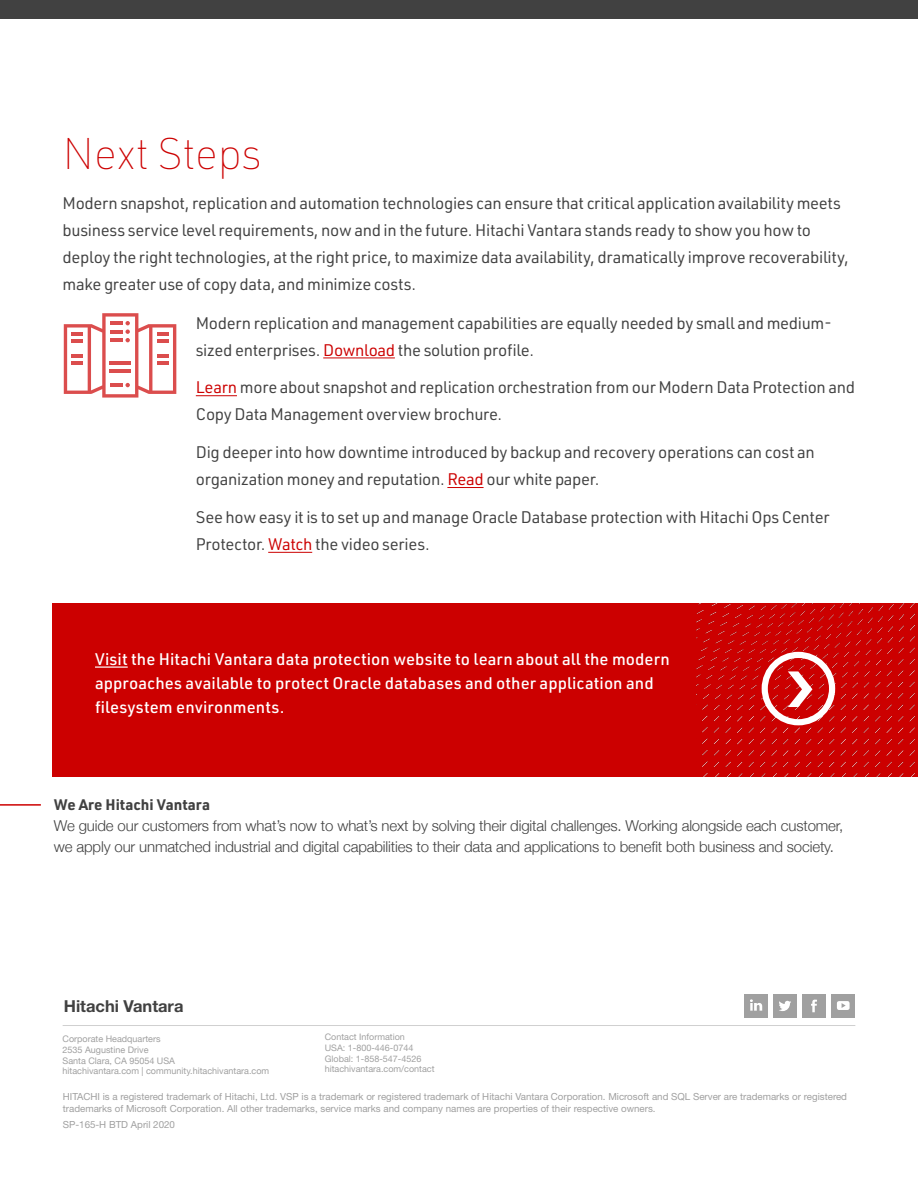
<style>
.page{position:relative;width:918px;height:1188px;background:#fff}
.page>*{position:absolute;margin:0;border:0;box-sizing:border-box;transform-origin:0 0}
.Red_Section_Header{font:100 43.5px "URWDIN";letter-spacing:-.01em;color:#c00}
.NextSteps_Intro{font:16.5px/27px "URWDIN";letter-spacing:-.02em;color:#414141}
.CTA{font:500 16.5px/24px "URWDIN";letter-spacing:.005em;color:#fff}
.t1{font:700 16.5px "Helvetica Neue LT Std";color:#414141}
.We_Are_HV_Body{font:300 15px/21px "Helvetica Neue";letter-spacing:-.01em;color:#414141}
.We_Are_HV{font:700 15px "URWDIN";color:#414141}
.t2{font:9.75px/12px "Helvetica Neue LT Std";color:#a0a0a0}
.t3{font:9px/10.8px "Helvetica Neue";color:#a0a0a0}
.t4{font:9px/10.8px "Helvetica Neue LT Std";color:#a0a0a0}
.s1{color:#c00}
</style>
<div class="page">
<hr style="left:63px;top:1025px;width:792px;height:1px;background:#d0d0d0">
<div style="left:0;top:0;width:918px;height:18px;background:#414141"></div>
<div style="left:803px;top:994px;width:23px;height:23px;background:#a0a0a0"></div>
<svg style="left:811px;top:1000px;width:6px;height:12px"></svg>
<div style="left:744px;top:994px;width:23px;height:23px;background:#a0a0a0"></div>
<svg style="left:750px;top:999px;width:12px;height:12px"></svg>
<div style="left:773px;top:994px;width:23px;height:23px;background:#a0a0a0"></div>
<svg style="left:779px;top:1001px;width:12px;height:10px"></svg>
<div style="left:832px;top:994px;width:23px;height:23px;background:#a0a0a0"></div>
<svg style="left:837px;top:1001px;width:13px;height:9px"></svg>
<div style="left:53px;top:603px;width:865px;height:174px;background:#c00"></div>
<img style="left:697px;top:603px;width:218px;height:174px">
<div style="left:762px;top:652px;width:73px;height:73px;border:6px solid #fff;border-radius:50%"></div>
<svg style="left:754px;top:655px;width:73px;height:74px"></svg>
<hr style="left:95px;top:666px;width:33px;height:2px;background:#fff">
<hr style="left:0;top:804px;width:41px;height:2px;background:#c00">
<svg style="left:64px;top:313px;width:112px;height:85px"></svg>
<hr style="left:323px;top:357px;width:72px;height:1px;background:#c00">
<hr style="left:196px;top:395px;width:41px;height:1px;background:#c00">
<hr style="left:447px;top:487px;width:37px;height:1px;background:#c00">
<hr style="left:268px;top:552px;width:44px;height:1px;background:#c00">
<p class="Red_Section_Header" style="left:63px;top:126px;width:200px">Next Steps</p>
<p class="NextSteps_Intro" style="left:63px;top:189px;width:788px">Modern snapshot, replication and automation technologies can ensure that critical application availability meets business service level requirements, now and in the future. Hitachi Vantara stands ready to show you how to deploy the right technologies, at the right price, to maximize data availability, dramatically improve recoverability, make greater use of copy data, and minimize costs.</p>
<p class="NextSteps_Intro" style="left:196px;top:309px;width:638px">Modern replication and management capabilities are equally needed by small and medium&shy;sized enterprises. <span class="s1">Download</span> the solution profile.</p>
<p class="NextSteps_Intro" style="left:196px;top:373px;width:661px"><span class="s1">Learn</span> more about snapshot and replication orchestration from our Modern Data Protection and<br>Copy Data Management overview brochure.</p>
<p class="NextSteps_Intro" style="left:196px;top:438px;width:621px">Dig deeper into how downtime introduced by backup and recovery operations can cost an organization money and reputation. <span class="s1">Read</span> our white paper.</p>
<p class="NextSteps_Intro" style="left:196px;top:503px;width:635px">See how easy it is to set up and manage Oracle Database protection with Hitachi Ops Center<br>Protector. <span class="s1">Watch</span> the video series.</p>
<p class="CTA" style="left:95px;top:646px;width:576px">Visit the Hitachi Vantara data protection website to learn about all the modern approaches available to protect Oracle databases and other application and filesystem environments.</p>
<p class="We_Are_HV" style="left:54px;top:794px;width:158px">We Are Hitachi Vantara</p>
<p class="We_Are_HV_Body" style="left:54px;top:814px;width:791px">We guide our customers from what’s now to what’s next by solving their digital challenges. Working alongside each customer, we apply our unmatched industrial and digital capabilities to their data and applications to benefit both business and society.</p>
<p class="t1" style="left:64px;top:995px;width:121px">Hitachi Vantara</p>
<p class="t3" style="left:63px;top:1034px;width:208px">Corporate Headquarters<br>2535 Augustine Drive<br>Santa Clara, CA 95054 USA<br>hitachivantara.com | community.hitachivantara.com</p>
<p class="t4" style="left:325px;top:1031px;width:111px">Contact Information<br>USA: 1-800-446-0744<br>Global: 1-858-547-4526 hitachivantara.com/contact</p>
<p class="t2" style="left:63px;top:1090px;width:786px">HITACHI is a registered trademark of Hitachi, Ltd. VSP is a trademark or registered trademark of Hitachi Vantara Corporation. Microsoft and SQL Server are trademarks or registered trademarks of Microsoft Corporation. All other trademarks, service marks and company names are properties of their respective owners.</p>
<p class="t2" style="left:63px;top:1119px;width:114px">SP-165-H BTD April 2020</p>
</div>
